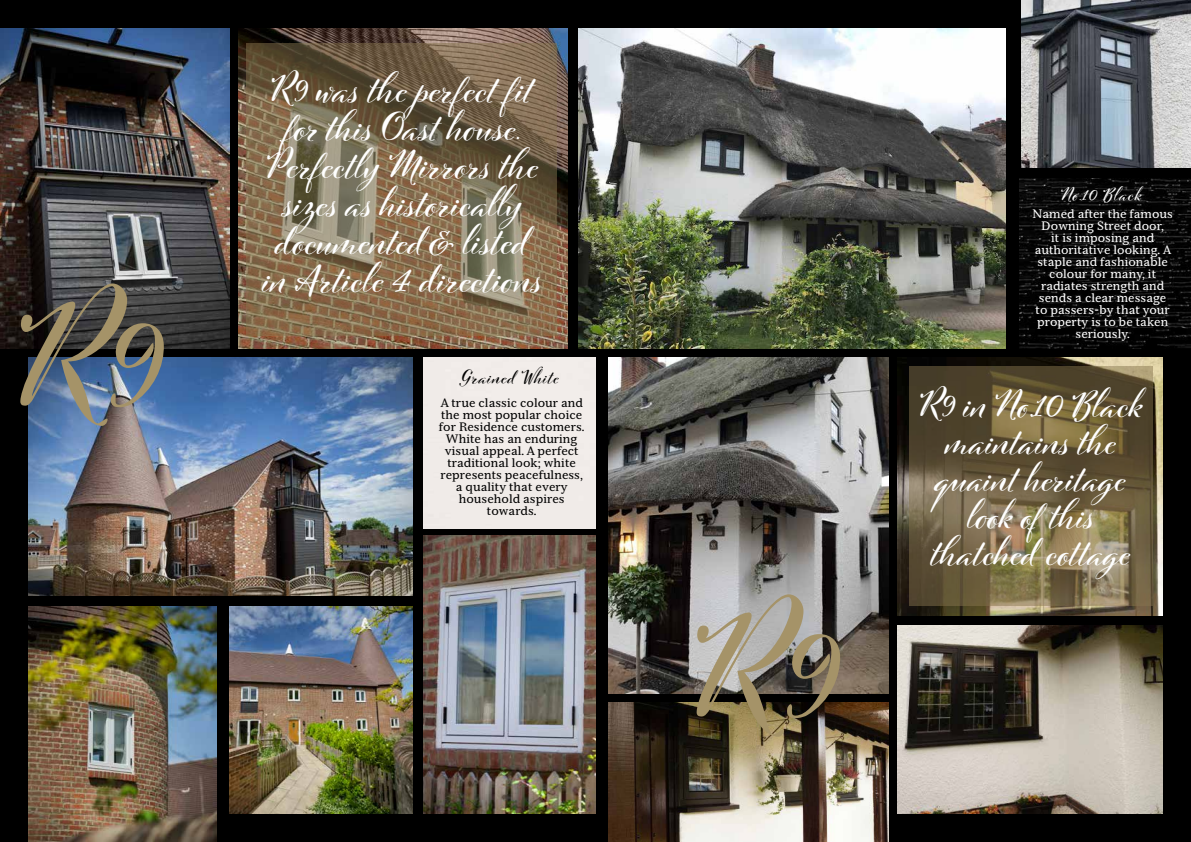
<style>
.page{position:relative;width:1191px;height:842px;background:#000}
.page>*{position:absolute;margin:0;border:0;box-sizing:border-box;transform-origin:0 0}
.t1{font:700 150px "Cinque Donne";color:#a59368}
.t2{font:700 38px/38px "Cinque Donne";letter-spacing:.01em;color:#fff;text-align:center}
.t3{font:700 37px/37px "Cinque Donne";letter-spacing:.015em;color:#fff;text-align:center}
.t4{font:700 18px "Cinque Donne";letter-spacing:.06em;color:#000}
.t5{font:700 18px "Cinque Donne";letter-spacing:.05em;color:#fff}
.t6{font:12px/12px "Serif 6 Beta";color:#fff;text-align:center}
.t7{font:12px/12px "Serif 6 Beta";color:#000;text-align:center}
</style>
<div class="page">
<div style="left:424px;top:358px;width:171px;height:170px;background:#f0ebe8"></div>
<img style="left:1020px;top:179px;width:171px;height:170px">
<img style="left:0;top:28px;width:229px;height:321px">
<img style="left:238px;top:28px;width:329px;height:321px">
<img style="left:28px;top:358px;width:384px;height:237px">
<img style="left:424px;top:536px;width:171px;height:278px">
<img style="left:28px;top:607px;width:189px;height:235px">
<img style="left:229px;top:607px;width:183px;height:207px">
<img style="left:579px;top:28px;width:427px;height:321px">
<img style="left:1021px;top:0;width:170px;height:168px">
<img style="left:608px;top:358px;width:281px;height:335px">
<img style="left:897px;top:358px;width:265px;height:258px">
<img style="left:608px;top:702px;width:281px;height:140px">
<img style="left:897px;top:625px;width:265px;height:189px">
<svg style="left:247px;top:43px;width:310px;height:293px;background:#7e6b50"></svg>
<svg style="left:909px;top:366px;width:243px;height:239px;background:#6e6041"></svg>
<h1 class="t1" style="left:19px;top:266px;width:144px">R9</h1>
<h2 class="t2" style="left:263px;top:69px;width:280px">R9 was the perfect fit for this Oast house.<br>Perfectly Mirrors the sizes as historically documented &amp; listed in Article 4 directions</h2>
<h3 class="t4" style="left:461px;top:366px;width:99px">Grained White</h3>
<p class="t7" style="left:439px;top:397px;width:147px">A true classic colour and the most popular choice for Residence customers.<br>White has an enduring visual appeal. A perfect traditional look; white represents peacefulness, a quality that every household aspires towards.</p>
<h1 class="t1" style="left:695px;top:577px;width:144px">R9</h1>
<h3 class="t5" style="left:1061px;top:184px;width:82px">No.10 Black</h3>
<p class="t6" style="left:1032px;top:208px;width:142px">Named after the famous<br>Downing Street door,<br>it is imposing and authoritative looking. A staple and fashionable colour for many, it radiates strength and sends a clear message to passers-by that your property is to be taken seriously.</p>
<h3 class="t3" style="left:920px;top:384px;width:224px">R9 in No.10 Black maintains the quaint heritage look of this thatched cottage</h3>
</div>
